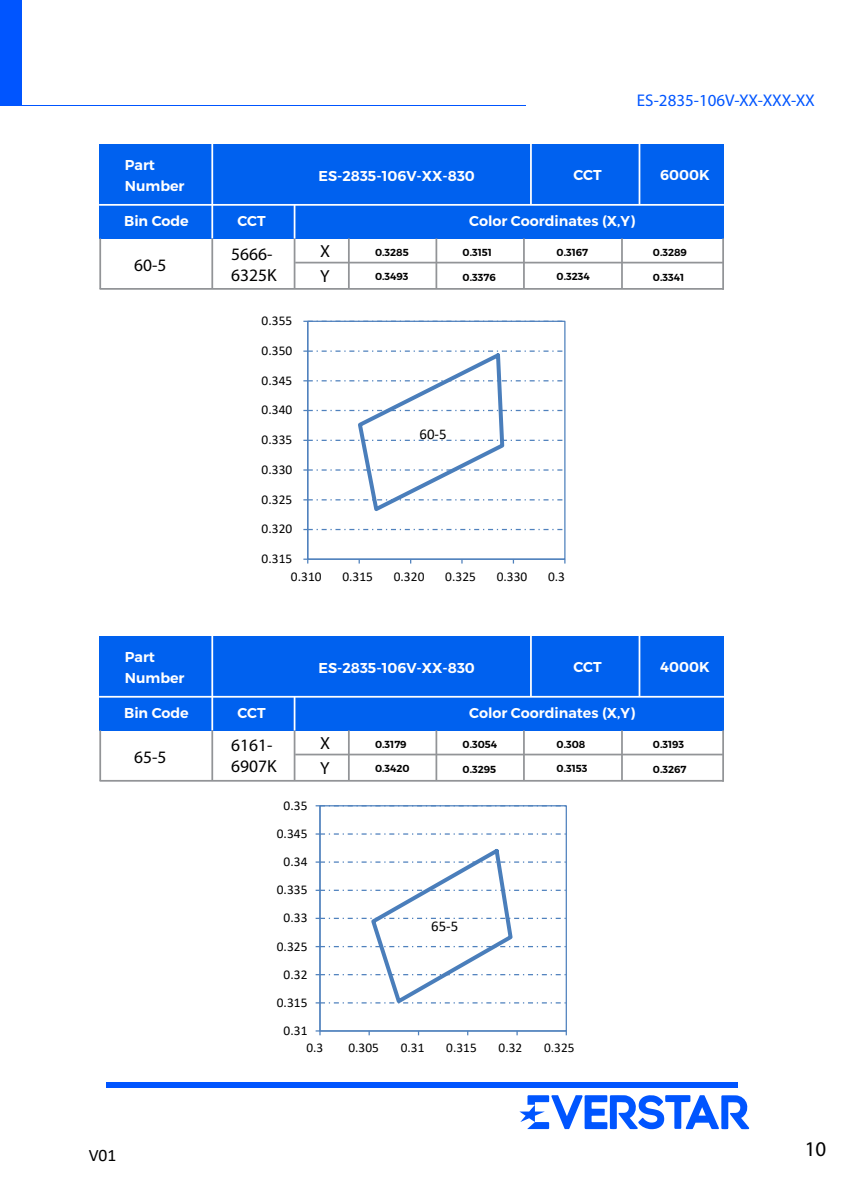
<style>
.page{position:relative;width:843px;height:1179px;background:#fff}
.page>*{position:absolute;margin:0;border:0;box-sizing:border-box;transform-origin:0 0}
.t1{font:21px "Myriad Pro";color:#000}
.t2{font:17.5px/25px "Myriad Pro";color:#000}
.t3{font:17.5px "Calibri";color:#000}
.t4{font:16.97px "Myriad Pro";color:#05f}
.t5{font:14.88px "Calibri";color:#000}
.t6{font:600 14.35px/21px "Montserrat";color:#fff}
.t7{font:13.3px "Calibri";letter-spacing:.01em;color:#000}
.t8{font:600 10.15px "Montserrat";color:#000}
</style>
<div class="page">
<div style="left:107px;top:1082px;width:631px;height:5px;background:#05f"></div>
<svg style="left:519px;top:1095px;width:230px;height:34px"></svg>
<div style="left:0;top:0;width:21px;height:105px;background:#05f"></div>
<hr style="left:0;top:105px;width:525px;height:1px;background:#05f">
<div style="left:100px;top:144px;width:624px;height:94px;background:#0061ef"></div>
<hr style="left:99px;top:204px;width:625px;height:2px;background:#fff">
<hr style="left:295px;top:262px;width:428px;height:1px;background:#929497">
<hr style="left:100px;top:288px;width:623px;height:2px;background:#929497">
<hr style="left:211px;top:144px;width:2px;height:94px;background:#fff">
<hr style="left:530px;top:144px;width:2px;height:61px;background:#fff">
<hr style="left:294px;top:238px;width:1px;height:51px;background:#929497">
<hr style="left:211px;top:238px;width:2px;height:51px;background:#929497">
<hr style="left:99px;top:238px;width:2px;height:51px;background:#929497">
<hr style="left:348px;top:238px;width:2px;height:51px;background:#929497">
<hr style="left:435px;top:238px;width:2px;height:51px;background:#929497">
<hr style="left:523px;top:238px;width:2px;height:51px;background:#929497">
<hr style="left:621px;top:238px;width:2px;height:51px;background:#929497">
<hr style="left:722px;top:238px;width:2px;height:52px;background:#929497">
<hr style="left:638px;top:144px;width:2px;height:61px;background:#fff">
<hr style="left:294px;top:205px;width:1px;height:33px;background:#fff">
<div style="left:100px;top:636px;width:624px;height:94px;background:#0061ef"></div>
<hr style="left:99px;top:696px;width:625px;height:1px;background:#fff">
<hr style="left:295px;top:753px;width:428px;height:2px;background:#929497">
<hr style="left:100px;top:780px;width:623px;height:1px;background:#929497">
<hr style="left:211px;top:636px;width:2px;height:94px;background:#fff">
<hr style="left:530px;top:636px;width:2px;height:61px;background:#fff">
<hr style="left:294px;top:730px;width:1px;height:51px;background:#929497">
<hr style="left:211px;top:730px;width:2px;height:51px;background:#929497">
<hr style="left:99px;top:730px;width:2px;height:51px;background:#929497">
<hr style="left:348px;top:730px;width:2px;height:51px;background:#929497">
<hr style="left:435px;top:730px;width:2px;height:51px;background:#929497">
<hr style="left:523px;top:730px;width:2px;height:51px;background:#929497">
<hr style="left:621px;top:730px;width:2px;height:51px;background:#929497">
<hr style="left:722px;top:730px;width:2px;height:52px;background:#929497">
<hr style="left:638px;top:636px;width:2px;height:61px;background:#fff">
<hr style="left:294px;top:697px;width:1px;height:33px;background:#fff">
<hr style="left:307px;top:321px;width:1px;height:238px;background:#4f81bd">
<svg style="left:303px;top:529px;width:262px;height:1px"></svg>
<svg style="left:303px;top:321px;width:262px;height:1px"></svg>
<hr style="left:308px;top:558px;width:257px;height:2px;background:#4f81bd">
<svg style="left:303px;top:558px;width:5px;height:5px"></svg>
<svg style="left:303px;top:350px;width:262px;height:165px"></svg>
<hr style="left:319px;top:806px;width:1px;height:225px;background:#4f81bd">
<svg style="left:315px;top:833px;width:251px;height:1px"></svg>
<svg style="left:315px;top:805px;width:251px;height:1px"></svg>
<hr style="left:320px;top:1030px;width:246px;height:1px;background:#4f81bd">
<svg style="left:315px;top:1030px;width:5px;height:5px"></svg>
<svg style="left:315px;top:845px;width:251px;height:162px"></svg>
<p class="t6" style="left:125px;top:154px;width:61px">Part<br>Number</p>
<p class="t6" style="left:124px;top:211px;width:66px">Bin Code</p>
<p class="t6" style="left:237px;top:211px;width:30px">CCT</p>
<h2 class="t2" style="left:134px;top:252px;width:34px">60-5</h2>
<h2 class="t2" style="left:231px;top:243px;width:47px;line-height:21px">5666-<br>6325K</h2>
<p class="t7" style="left:262px;top:311px;width:32px">0.355</p>
<p class="t7" style="left:262px;top:341px;width:32px">0.350</p>
<p class="t7" style="left:262px;top:371px;width:32px">0.345</p>
<p class="t7" style="left:262px;top:401px;width:32px">0.340</p>
<p class="t7" style="left:262px;top:430px;width:32px">0.335</p>
<p class="t7" style="left:262px;top:460px;width:32px">0.330</p>
<p class="t7" style="left:262px;top:490px;width:32px">0.325</p>
<p class="t7" style="left:262px;top:520px;width:32px">0.320</p>
<p class="t7" style="left:262px;top:549px;width:32px">0.315</p>
<p class="t4" style="left:637px;top:90px;width:179px">ES-2835-106V-XX-XXX-XX</p>
<p class="t6" style="left:573px;top:165px;width:30px">CCT</p>
<p class="t6" style="left:469px;top:211px;width:167px">Color Coordinates (X,Y)</p>
<p class="t6" style="left:318px;top:165px;width:158px">ES-2835-106V-XX-830</p>
<p class="t6" style="left:660px;top:165px;width:51px">6000K</p>
<h2 class="t2" style="left:320px;top:238px;width:11px">X<br>Y</h2>
<p class="t8" style="left:375px;top:246px;width:35px">0.3285</p>
<p class="t8" style="left:375px;top:270px;width:35px">0.3493</p>
<p class="t8" style="left:462px;top:246px;width:31px">0.3151</p>
<p class="t8" style="left:462px;top:271px;width:35px">0.3376</p>
<p class="t8" style="left:556px;top:246px;width:33px">0.3167</p>
<p class="t8" style="left:556px;top:271px;width:35px">0.3234</p>
<p class="t8" style="left:653px;top:246px;width:36px">0.3289</p>
<p class="t8" style="left:653px;top:271px;width:33px">0.3341</p>
<p class="t5" style="left:419px;top:424px;width:29px">60-5</p>
<p class="t7" style="left:291px;top:567px;width:32px">0.310</p>
<p class="t7" style="left:342px;top:567px;width:32px">0.315</p>
<p class="t7" style="left:394px;top:567px;width:32px">0.320</p>
<p class="t7" style="left:445px;top:567px;width:32px">0.325</p>
<p class="t7" style="left:496px;top:567px;width:32px">0.330</p>
<p class="t7" style="left:548px;top:567px;width:18px">0.3</p>
<p class="t6" style="left:125px;top:646px;width:61px">Part<br>Number</p>
<p class="t6" style="left:124px;top:702px;width:66px">Bin Code</p>
<p class="t6" style="left:237px;top:702px;width:30px">CCT</p>
<h2 class="t2" style="left:134px;top:744px;width:34px">65-5</h2>
<h2 class="t2" style="left:231px;top:735px;width:47px;line-height:21px">6161-<br>6907K</h2>
<p class="t7" style="left:284px;top:796px;width:25px">0.35</p>
<p class="t7" style="left:277px;top:824px;width:32px">0.345</p>
<p class="t7" style="left:284px;top:852px;width:25px">0.34</p>
<p class="t7" style="left:277px;top:880px;width:32px">0.335</p>
<p class="t7" style="left:284px;top:908px;width:25px">0.33</p>
<p class="t7" style="left:277px;top:937px;width:32px">0.325</p>
<p class="t7" style="left:284px;top:965px;width:25px">0.32</p>
<p class="t7" style="left:277px;top:993px;width:32px">0.315</p>
<p class="t7" style="left:284px;top:1021px;width:25px">0.31</p>
<p class="t6" style="left:573px;top:656px;width:30px">CCT</p>
<p class="t6" style="left:469px;top:702px;width:167px">Color Coordinates (X,Y)</p>
<p class="t6" style="left:318px;top:657px;width:158px">ES-2835-106V-XX-830</p>
<h2 class="t2" style="left:320px;top:730px;width:11px">X<br>Y</h2>
<p class="t8" style="left:375px;top:737px;width:33px">0.3179</p>
<p class="t8" style="left:375px;top:762px;width:36px">0.3420</p>
<p class="t8" style="left:462px;top:738px;width:36px">0.3054</p>
<p class="t8" style="left:462px;top:763px;width:35px">0.3295</p>
<p class="t5" style="left:431px;top:915px;width:29px">65-5</p>
<p class="t8" style="left:556px;top:738px;width:30px">0.308</p>
<p class="t8" style="left:556px;top:762px;width:32px">0.3153</p>
<p class="t7" style="left:306px;top:1038px;width:18px">0.3</p>
<p class="t7" style="left:348px;top:1038px;width:32px">0.305</p>
<p class="t7" style="left:401px;top:1038px;width:25px">0.31</p>
<p class="t7" style="left:446px;top:1038px;width:32px">0.315</p>
<p class="t7" style="left:498px;top:1038px;width:25px">0.32</p>
<p class="t7" style="left:544px;top:1038px;width:32px">0.325</p>
<p class="t6" style="left:660px;top:657px;width:51px">4000K</p>
<p class="t8" style="left:653px;top:738px;width:33px">0.3193</p>
<p class="t8" style="left:653px;top:763px;width:35px">0.3267</p>
<h2 class="t3" style="left:89px;top:1143px;width:29px">V01</h2>
<h1 class="t1" style="left:804px;top:1136px;width:23px">10</h1>
</div>
